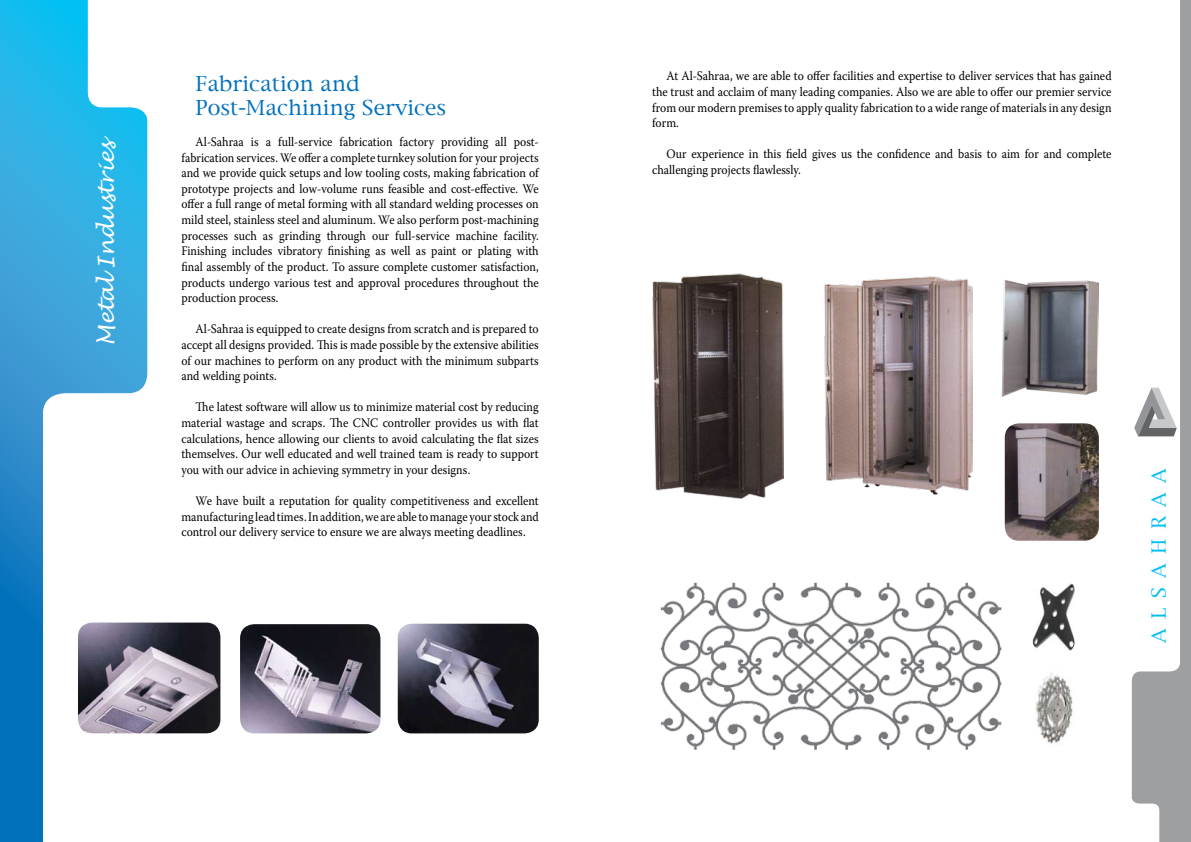
<style>
.page{position:relative;width:1191px;height:842px;background:#fff}
.page>*{position:absolute;margin:0;border:0;box-sizing:border-box;transform-origin:0 0}
.t1{font:italic 22px "Lucida Handwriting";color:#fff}
.t2{font:20px/24px "New York";color:#0071bc}
.t3{font:19px "New York";letter-spacing:.5em;color:#00c0f3}
.t4{font:13px/15.6px "Warnock Pro";color:#000;text-align:justify;scale:.9 1}
</style>
<div class="page">
<svg style="left:0;top:0;width:147px;height:842px"></svg>
<svg style="left:1131px;top:0;width:60px;height:842px"></svg>
<svg style="left:1134px;top:388px;width:42px;height:48px"></svg>
<img style="left:1032px;top:578px;width:43px;height:76px;border-radius:14px">
<img style="left:1032px;top:670px;width:43px;height:76px;border-radius:14px">
<img style="left:1002px;top:280px;width:96px;height:116px">
<img style="left:652px;top:273px;width:132px;height:225px">
<img style="left:824px;top:276px;width:148px;height:218px">
<img style="left:660px;top:582px;width:342px;height:168px">
<img style="left:1004px;top:423px;width:94px;height:118px;border-radius:14px">
<img style="left:240px;top:624px;width:140px;height:109px;border-radius:14px">
<img style="left:78px;top:622px;width:142px;height:111px;border-radius:14px">
<img style="left:398px;top:624px;width:141px;height:109px;border-radius:14px">
<h1 class="t1" style="left:93px;top:346px;width:212px;rotate:-90deg">M etal I ndustries</h1>
<h2 class="t2" style="left:196px;top:72px;width:252px">Fabrication and<br>Post-Machining Services</h2>
<p class="t4" style="left:181px;top:134px;width:398px;text-indent:14px">Al-Sahraa is a full-service fabrication factory providing all post&shy;fabrication services. We offer a complete turnkey solution for your projects and we provide quick setups and low tooling costs, making fabrication of prototype projects and low-volume runs feasible and cost-effective. We offer a full range of metal forming with all standard welding processes on mild steel, stainless steel and aluminum. We also perform post-machining processes such as grinding through our full-service machine facility.<br>Finishing includes vibratory finishing as well as paint or plating with final assembly of the product. To assure complete customer satisfaction, products undergo various test and approval procedures throughout the production process.</p>
<p class="t4" style="left:181px;top:321px;width:398px;text-indent:14px">Al-Sahraa is equipped to create designs from scratch and is prepared to accept all designs provided. This is made possible by the extensive abilities of our machines to perform on any product with the minimum subparts and welding points.</p>
<p class="t4" style="left:181px;top:399px;width:398px;text-indent:14px">The latest software will allow us to minimize material cost by reducing material wastage and scraps. The CNC controller provides us with flat calculations, hence allowing our clients to avoid calculating the flat sizes themselves. Our well educated and well trained team is ready to support you with our advice in achieving symmetry in your designs.</p>
<p class="t4" style="left:181px;top:493px;width:398px;text-indent:14px">We have built a reputation for quality competitiveness and excellent manufacturing lead times. In addition, we are able to manage your stock and control our delivery service to ensure we are always meeting deadlines.</p>
<p class="t4" style="left:652px;top:68px;width:512px;text-indent:14px">At Al-Sahraa, we are able to offer facilities and expertise to deliver services that has gained the trust and acclaim of many leading companies. Also we are able to offer our premier service from our modern premises to apply quality fabrication to a wide range of materials in any design form.</p>
<p class="t4" style="left:652px;top:146px;width:512px;text-indent:14px">Our experience in this field gives us the confidence and basis to aim for and complete challenging projects flawlessly.</p>
<h3 class="t3" style="left:1147px;top:643px;width:176px;rotate:-90deg">ALSAHRAA</h3>
</div>
